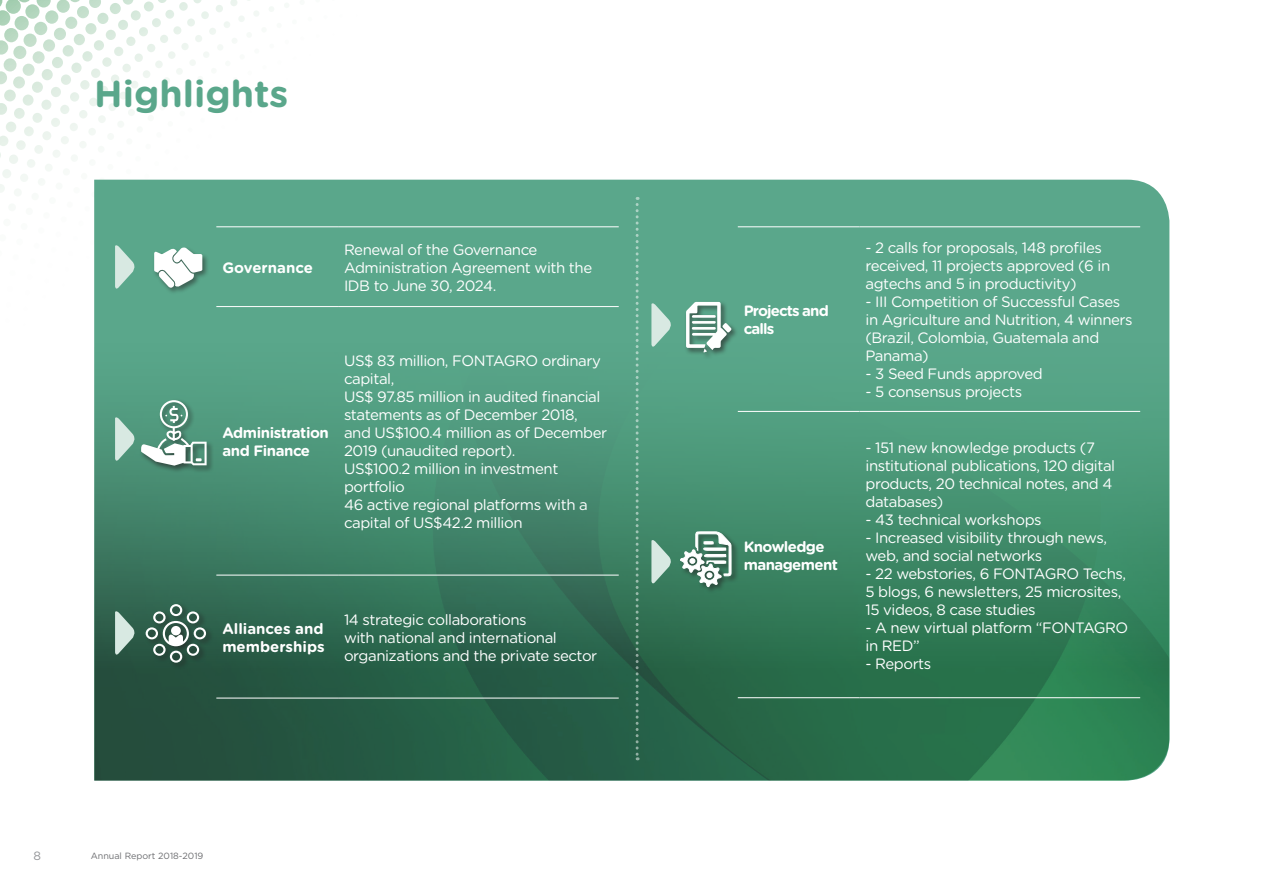
<style>
.page{position:relative;width:1263px;height:893px;background:#fff}
.page>*{position:absolute;margin:0;border:0;box-sizing:border-box;transform-origin:0 0}
.t1{font:700 37.5px "Gotham Rounded";color:#5aa78b}
.t2{font:15px/18px "Gotham Rounded";letter-spacing:-.03em;color:#fff}
.t3{font:700 15px/18px "Gotham Rounded";letter-spacing:-.03em;color:#fff}
.t4{font:700 15px/18px "Gotham Rounded";color:#fff}
.t5{font:700 15px/18px "Gotham Rounded";letter-spacing:-.06em;color:#fff}
.t6{font:12px "Gotham";color:#939598}
.t7{font:9px "Gotham";color:#6c6d70}
</style>
<div class="page">
<img style="left:94px;top:180px;width:1076px;height:601px">
<div style="left:679px;top:530px;width:60px;height:64px;background:#231f20;opacity:.6"></div>
<svg style="left:680px;top:531px;width:52px;height:56px"></svg>
<div style="left:144px;top:602px;width:70px;height:68px;background:#231f20;opacity:.6"></div>
<svg style="left:146px;top:604px;width:60px;height:59px"></svg>
<div style="left:171px;top:626px;width:10px;height:9px;background:#fff;border-radius:50%"></div>
<div style="left:684px;top:300px;width:55px;height:60px;background:#231f20;opacity:.6"></div>
<svg style="left:686px;top:302px;width:46px;height:51px"></svg>
<div style="left:139px;top:398px;width:75px;height:75px;background:#231f20;opacity:.6"></div>
<hr style="left:338px;top:226px;width:281px;height:1px;background:#fff">
<hr style="left:338px;top:306px;width:281px;height:1px;background:#fff">
<hr style="left:216px;top:575px;width:122px;height:1px;background:#fff">
<hr style="left:338px;top:575px;width:281px;height:1px;background:#fff">
<hr style="left:216px;top:698px;width:122px;height:1px;background:#fff">
<hr style="left:338px;top:698px;width:281px;height:1px;background:#fff">
<svg style="left:0;top:0;width:517px;height:394px"></svg>
<svg style="left:115px;top:400px;width:92px;height:66px"></svg>
<svg style="left:115px;top:610px;width:22px;height:46px"></svg>
<svg style="left:651px;top:302px;width:22px;height:46px"></svg>
<svg style="left:651px;top:539px;width:22px;height:46px"></svg>
<hr style="left:738px;top:226px;width:121px;height:1px;background:#fff">
<hr style="left:859px;top:226px;width:281px;height:1px;background:#fff">
<hr style="left:738px;top:411px;width:121px;height:1px;background:#fff">
<hr style="left:859px;top:411px;width:281px;height:1px;background:#fff">
<hr style="left:738px;top:697px;width:121px;height:1px;background:#fff">
<hr style="left:859px;top:697px;width:281px;height:1px;background:#fff">
<svg style="left:636px;top:197px;width:3px;height:563px;background:#649e87"></svg>
<h1 class="t1" style="left:94px;top:66px;width:196px">Highlights</h1>
<p class="t4" style="left:222px;top:258px;width:92px">Governance</p>
<p class="t2" style="left:344px;top:240px;width:250px">Renewal of the Governance<br>Administration Agreement with the<br>IDB to June 30, 2024.</p>
<p class="t3" style="left:222px;top:423px;width:108px">Administration and Finance</p>
<p class="t2" style="left:344px;top:351px;width:265px">US$ 83 million, FONTAGRO ordinary capital,<br>US$ 97.85 million in audited financial statements as of December 2018, and US$100.4 million as of December<br>2019 (unaudited report).<br>US$100.2 million in investment portfolio<br>46 active regional platforms with a capital of US$42.2 million</p>
<p class="t4" style="left:222px;top:619px;width:104px">Alliances and memberships</p>
<p class="t2" style="left:344px;top:610px;width:255px">14 strategic collaborations<br>with national and international organizations and the private sector</p>
<p class="t6" style="left:33px;top:849px;width:9px">8</p>
<p class="t7" style="left:91px;top:851px;width:114px">Annual Report 2018-2019</p>
<p class="t5" style="left:744px;top:301px;width:87px">Projects and calls</p>
<p class="t3" style="left:744px;top:537px;width:96px">Knowledge management</p>
<p class="t2" style="left:865px;top:238px;width:246px">- 2 calls for proposals, 148 profiles received, 11 projects approved (6 in agtechs and 5 in productivity)</p>
<p class="t2" style="left:865px;top:292px;width:269px">- III Competition of Successful Cases in Agriculture and Nutrition, 4 winners (Brazil, Colombia, Guatemala and<br>Panama)</p>
<p class="t2" style="left:865px;top:364px;width:179px">- 3 Seed Funds approved</p>
<p class="t2" style="left:865px;top:382px;width:158px">- 5 consensus projects</p>
<p class="t2" style="left:865px;top:438px;width:251px">- 151 new knowledge products (7 institutional publications, 120 digital products, 20 technical notes, and 4 databases)</p>
<p class="t2" style="left:865px;top:510px;width:178px">- 43 technical workshops</p>
<p class="t2" style="left:865px;top:528px;width:243px">- Increased visibility through news, web, and social networks</p>
<p class="t2" style="left:865px;top:564px;width:262px">- 22 webstories, 6 FONTAGRO Techs,<br>5 blogs, 6 newsletters, 25 microsites,<br>15 videos, 8 case studies</p>
<p class="t2" style="left:865px;top:618px;width:264px">- A new virtual platform “FONTAGRO in RED”</p>
<p class="t2" style="left:865px;top:654px;width:67px">- Reports</p>
</div>
